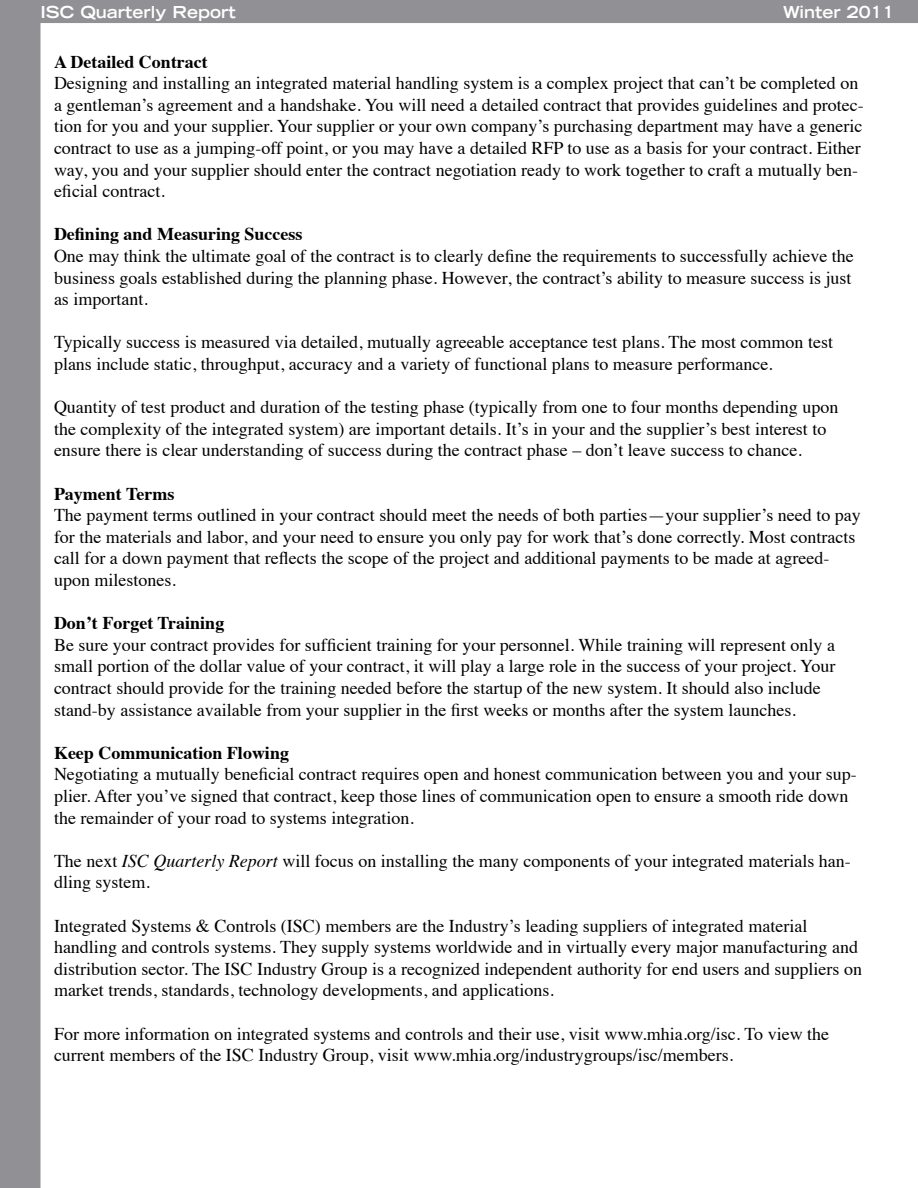
<style>
.page{position:relative;width:918px;height:1188px;background:#fff}
.page>*{position:absolute;margin:0;border:0;box-sizing:border-box;transform-origin:0 0}
.t1{font:18px/21.6px "Times";color:#000}
.t2{font:700 18px "Times";color:#000}
.t3{font:700 expanded 16.5px "Trade Gothic LH";color:#fff}
.s1{font-style:italic}
</style>
<div class="page">
<div style="left:1px;top:1px;width:39px;height:1186px;background:#919195"></div>
<div style="left:0;top:0;width:40px;height:1188px;border:2px solid #919195"></div>
<div style="left:40px;top:1px;width:877px;height:21px;background:#919195"></div>
<div style="left:39px;top:0;width:879px;height:23px;border:2px solid #919195"></div>
<p class="t3" style="left:40px;top:1px;width:197px">ISC Quarterly Report</p>
<p class="t3" style="left:783px;top:1px;width:113px">Winter 2011</p>
<p class="t2" style="left:54px;top:44px;width:155px">A Detailed Contract</p>
<p class="t1" style="left:54px;top:71px;width:811px">Designing and installing an integrated material handling system is a complex project that can’t be completed on a gentleman’s agreement and a handshake. You will need a detailed contract that provides guidelines and protec&shy;tion for you and your supplier. Your supplier or your own company’s purchasing department may have a generic contract to use as a jumping-off point, or you may have a detailed RFP to use as a basis for your contract. Either way, you and your supplier should enter the contract negotiation ready to work together to craft a mutually ben&shy;eficial contract.</p>
<p class="t2" style="left:54px;top:217px;width:250px">Defining and Measuring Success</p>
<p class="t1" style="left:54px;top:244px;width:801px">One may think the ultimate goal of the contract is to clearly define the requirements to successfully achieve the business goals established during the planning phase. However, the contract’s ability to measure success is just as important.</p>
<p class="t1" style="left:54px;top:330px;width:781px">Typically success is measured via detailed, mutually agreeable acceptance test plans. The most common test plans include static, throughput, accuracy and a variety of functional plans to measure performance.</p>
<p class="t1" style="left:54px;top:395px;width:786px">Quantity of test product and duration of the testing phase (typically from one to four months depending upon the complexity of the integrated system) are important details. It’s in your and the supplier’s best interest to ensure there is clear understanding of success during the contract phase – don’t leave success to chance.</p>
<p class="t2" style="left:54px;top:476px;width:122px">Payment Terms</p>
<p class="t1" style="left:54px;top:503px;width:808px">The payment terms outlined in your contract should meet the needs of both parties—your supplier’s need to pay for the materials and labor, and your need to ensure you only pay for work that’s done correctly. Most contracts call for a down payment that reflects the scope of the project and additional payments to be made at agreed&shy;upon milestones.</p>
<p class="t2" style="left:54px;top:606px;width:172px">Don’t Forget Training</p>
<p class="t1" style="left:54px;top:632px;width:783px">Be sure your contract provides for sufficient training for your personnel. While training will represent only a small portion of the dollar value of your contract, it will play a large role in the success of your project. Your contract should provide for the training needed before the startup of the new system. It should also include stand-by assistance available from your supplier in the first weeks or months after the system launches.</p>
<p class="t2" style="left:54px;top:735px;width:237px">Keep Communication Flowing</p>
<p class="t1" style="left:54px;top:762px;width:804px">Negotiating a mutually beneficial contract requires open and honest communication between you and your sup&shy;plier. After you’ve signed that contract, keep those lines of communication open to ensure a smooth ride down the remainder of your road to systems integration.</p>
<p class="t1" style="left:54px;top:848px;width:798px">The next <span class="s1">ISC Quarterly Report</span> will focus on installing the many components of your integrated materials han&shy;dling system.</p>
<p class="t1" style="left:54px;top:913px;width:810px">Integrated Systems &amp; Controls (ISC) members are the Industry’s leading suppliers of integrated material handling and controls systems. They supply systems worldwide and in virtually every major manufacturing and distribution sector. The ISC Industry Group is a recognized independent authority for end users and suppliers on market trends, standards, technology developments, and applications.</p>
<p class="t1" style="left:54px;top:1021px;width:777px">For more information on integrated systems and controls and their use, visit www.mhia.org/isc. To view the current members of the ISC Industry Group, visit www.mhia.org/industrygroups/isc/members.</p>
</div>
